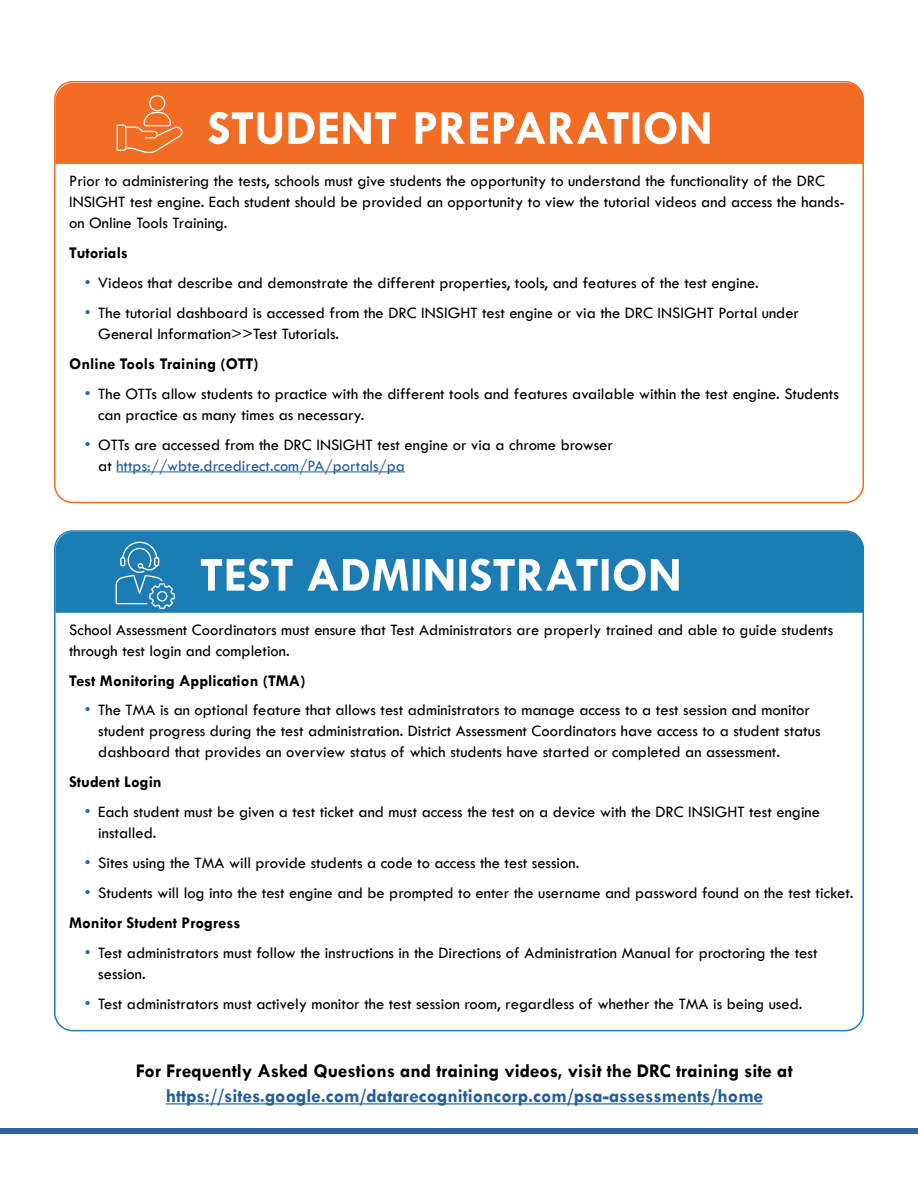
<style>
.page{position:relative;width:918px;height:1188px;background:#fff}
.page>*{position:absolute;margin:0;border:0;box-sizing:border-box;transform-origin:0 0}
.Text_Body{font:700 19.5px/25.5px "Tw Cen";color:#000;text-align:center}
.Text_Body-2{font:16.5px/21px "Tw Cen";color:#000}
.Text_Body-3{font:700 16.5px "Tw Cen";color:#000}
.s1{color:#2d62a2}
.s2{color:#215e9e}
</style>
<div class="page">
<hr style="left:166px;top:1103px;width:597px;height:1px;background:#215e9e">
<hr style="left:116px;top:471px;width:289px;height:1px;background:#215e9e">
<div style="left:0;top:1129px;width:918px;height:5px;background:#2d62a2"></div>
<div style="left:56px;top:83px;width:808px;height:81px;background:#f36c24"></div>
<svg style="left:117px;top:95px;width:66px;height:58px;background:#f47b3a"></svg>
<svg style="left:416px;top:112px;width:294px;height:32px"></svg>
<svg style="left:208px;top:112px;width:188px;height:32px"></svg>
<div style="left:56px;top:532px;width:808px;height:81px;background:#1c7db5"></div>
<svg style="left:116px;top:542px;width:59px;height:66px;background:#3b8fbf"></svg>
<svg style="left:308px;top:559px;width:371px;height:32px"></svg>
<svg style="left:201px;top:559px;width:92px;height:32px"></svg>
<p class="Text_Body-2" style="left:69px;top:170px;width:777px">Prior to administering the tests, schools must give students the opportunity to understand the functionality of the DRC<br>INSIGHT test engine. Each student should be provided an opportunity to view the tutorial videos and access the hands&shy;on Online Tools Training.</p>
<p class="Text_Body-3" style="left:69px;top:243px;width:60px">Tutorials</p>
<p class="Text_Body-2" style="left:85px;top:272px;width:676px"><span class="s1">•</span> Videos that describe and demonstrate the different properties, tools, and features of the test engine.</p>
<p class="Text_Body-2" style="left:98px;top:302px;width:702px;text-indent:-13px"><span class="s1">•</span> The tutorial dashboard is accessed from the DRC INSIGHT test engine or via the DRC INSIGHT Portal under<br>General Information&gt;&gt;Test Tutorials.</p>
<p class="Text_Body-3" style="left:69px;top:354px;width:191px">Online Tools Training (OTT)</p>
<p class="Text_Body-2" style="left:98px;top:383px;width:742px;text-indent:-13px"><span class="s1">•</span> The OTTs allow students to practice with the different tools and features available within the test engine. Students can practice as many times as necessary.</p>
<p class="Text_Body-2" style="left:98px;top:434px;width:516px;text-indent:-13px"><span class="s1">•</span> OTTs are accessed from the DRC INSIGHT test engine or via a chrome browser at <span class="s2">https://wbte.drcedirect.com/PA/portals/pa</span></p>
<p class="Text_Body-2" style="left:69px;top:619px;width:766px">School Assessment Coordinators must ensure that Test Administrators are properly trained and able to guide students through test login and completion.</p>
<p class="Text_Body-3" style="left:69px;top:670px;width:238px">Test Monitoring Application (TMA)</p>
<p class="Text_Body-2" style="left:98px;top:700px;width:724px;text-indent:-13px"><span class="s1">•</span> The TMA is an optional feature that allows test administrators to manage access to a test session and monitor student progress during the test administration. District Assessment Coordinators have access to a student status dashboard that provides an overview status of which students have started or completed an assessment.</p>
<p class="Text_Body-3" style="left:69px;top:772px;width:94px">Student Login</p>
<p class="Text_Body-2" style="left:98px;top:801px;width:723px;text-indent:-13px"><span class="s1">•</span> Each student must be given a test ticket and must access the test on a device with the DRC INSIGHT test engine installed.</p>
<p class="Text_Body-2" style="left:85px;top:852px;width:496px"><span class="s1">•</span> Sites using the TMA will provide students a code to access the test session.</p>
<p class="Text_Body-2" style="left:85px;top:882px;width:770px"><span class="s1">•</span> Students will log into the test engine and be prompted to enter the username and password found on the test ticket.</p>
<p class="Text_Body-3" style="left:69px;top:913px;width:173px">Monitor Student Progress</p>
<p class="Text_Body-2" style="left:98px;top:942px;width:721px;text-indent:-13px"><span class="s1">•</span> Test administrators must follow the instructions in the Directions of Administration Manual for proctoring the test session.</p>
<p class="Text_Body-2" style="left:85px;top:993px;width:719px"><span class="s1">•</span> Test administrators must actively monitor the test session room, regardless of whether the TMA is being used.</p>
<p class="Text_Body" style="left:136px;top:1058px;width:658px">For Frequently Asked Questions and training videos, visit the DRC training site at <span class="s2">https://sites.google.com/datarecognitioncorp.com/psa-assessments/home</span></p>
</div>
